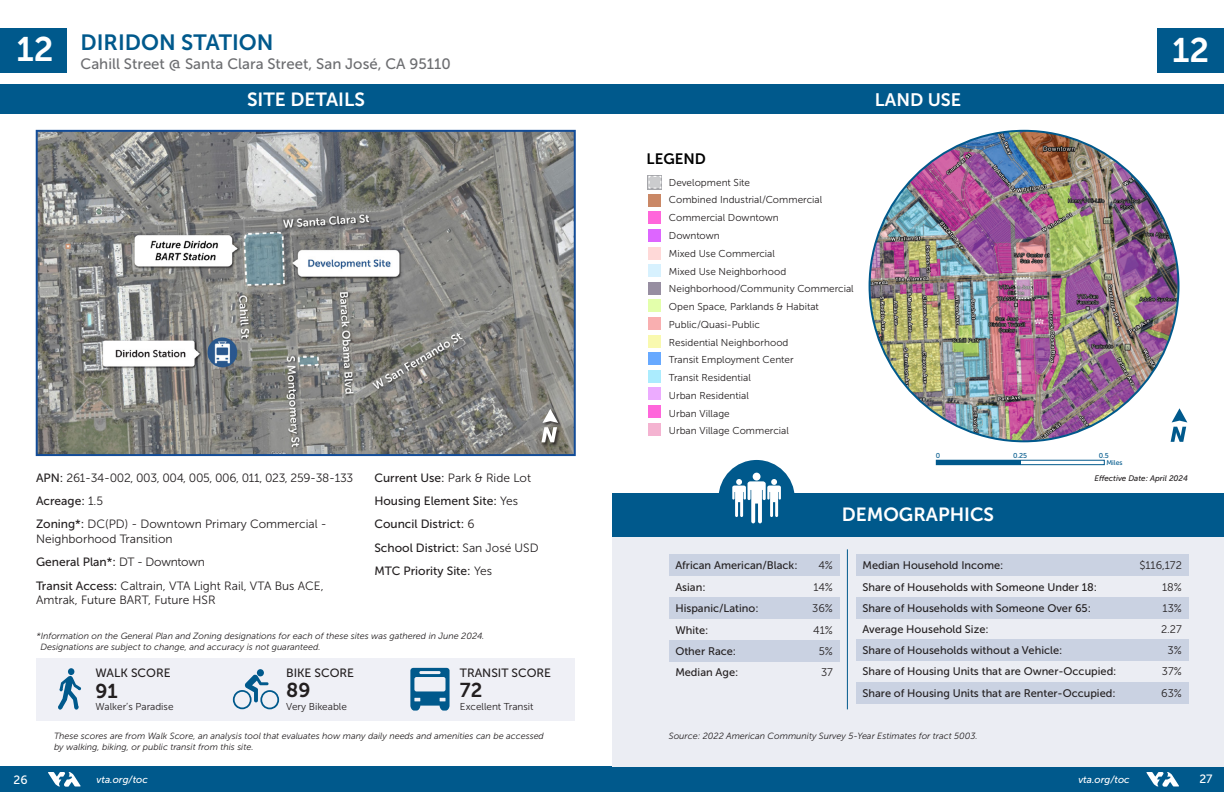
<style>
.page{position:relative;width:1224px;height:792px;background:#fff}
.page>*{position:absolute;margin:0;border:0;box-sizing:border-box;transform-origin:0 0}
.t1{font:34px "Museo Sans 700";color:#fff}
.t2{font:22px "Museo Sans 700";color:#00598c}
.t3{font:20px "Museo Sans 700";color:#231f20}
.t4{font:19px "Museo Sans 700";color:#fff}
.t5{font:18px "Museo Sans 700";color:#fff}
.t6{font:15px "Museo Sans 500";color:#6c6d70}
.t7{font:15px "Museo Sans 700";color:#000}
.t8{font:12px/23.4px "Museo Sans 500";color:#231f20}
.t9{font:12px/14.4px "Museo Sans 300";color:#231f20}
.t10{font:12px "Museo Sans 300";letter-spacing:-.025em;color:#231f20}
.t11{font:12px "Museo Sans 500";color:#fff}
.t12{font:11px "Museo Sans 500";color:#231f20}
.t13{font:11px "Museo Sans 300";color:#231f20}
.t14{font:10px/17.8px "Museo Sans 300";color:#231f20}
.t15{font:italic 10px "Museo Sans 500";color:#fff}
.Footnote{font:italic 9px/10.8px "Museo Sans 300";color:#231f20}
.t16{font:italic 8px "Museo Sans 500";color:#231f20}
.t17{font:7.1px "Museo Sans 500";color:#00598c}
.t18{font:6.9px "Museo Sans 500";color:#00598c}
.s1{font-family:"Museo Sans 500"}
.s2{font-family:"Museo Sans 300"}
</style>
<div class="page">
<div style="left:0;top:767px;width:1224px;height:25px;background:#00598c"></div>
<svg style="left:48px;top:772px;width:33px;height:15px"></svg>
<svg style="left:1146px;top:772px;width:33px;height:15px"></svg>
<img style="left:39px;top:133px;width:534px;height:320px">
<div style="left:36px;top:130px;width:540px;height:326px;border:2px solid #124c98"></div>
<div style="left:0;top:28px;width:67px;height:45px;background:#00598c"></div>
<div style="left:0;top:84px;width:612px;height:30px;background:#00598c"></div>
<div style="left:36px;top:659px;width:540px;height:62px;background:#eff0f6"></div>
<svg style="left:233px;top:669px;width:46px;height:40px"></svg>
<div style="left:68px;top:668px;width:6px;height:7px;background:#00598c;border-radius:50%"></div>
<svg style="left:58px;top:674px;width:23px;height:36px"></svg>
<svg style="left:410px;top:668px;width:40px;height:43px"></svg>
<div style="left:541px;top:409px;width:22px;height:38px;background:#231f20;opacity:.75"></div>
<svg style="left:541px;top:409px;width:17px;height:33px"></svg>
<div style="left:612px;top:498px;width:612px;height:269px;background:#ebedf3"></div>
<div style="left:1157px;top:28px;width:67px;height:45px;background:#00598c"></div>
<svg style="left:1171px;top:408px;width:16px;height:34px"></svg>
<div style="left:612px;top:493px;width:612px;height:43px;background:#00598c"></div>
<div style="left:612px;top:84px;width:612px;height:30px;background:#00598c"></div>
<div style="left:719px;top:460px;width:76px;height:76px;background:#00598c;border-radius:50%"></div>
<div style="left:753px;top:473px;width:8px;height:8px;background:#fff;border-radius:4px"></div>
<svg style="left:732px;top:479px;width:49px;height:44px"></svg>
<div style="left:649px;top:194px;width:12px;height:12px;background:#ca8866"></div>
<div style="left:649px;top:212px;width:12px;height:12px;background:#ff66db"></div>
<div style="left:649px;top:229px;width:12px;height:13px;background:#d6f"></div>
<div style="left:649px;top:247px;width:12px;height:12px;background:#ffd9d8"></div>
<div style="left:649px;top:265px;width:12px;height:12px;background:#d7f1fe"></div>
<div style="left:649px;top:282px;width:12px;height:12px;background:#978ea1"></div>
<div style="left:649px;top:317px;width:12px;height:13px;background:#f9afb0"></div>
<div style="left:649px;top:405px;width:12px;height:13px;background:#ff66db"></div>
<div style="left:649px;top:388px;width:12px;height:12px;background:#ecabff"></div>
<div style="left:649px;top:300px;width:12px;height:12px;background:#e3ffab"></div>
<div style="left:649px;top:370px;width:12px;height:12px;background:#abecfe"></div>
<div style="left:649px;top:353px;width:12px;height:12px;background:#67a9ff"></div>
<div style="left:649px;top:335px;width:12px;height:12px;background:#f9f9af"></div>
<div style="left:649px;top:423px;width:12px;height:12px;background:#f4b3d1"></div>
<img style="left:870px;top:131px;width:308px;height:310px">
<div style="left:856px;top:555px;width:268px;height:21px;background:#cad2e2"></div>
<div style="left:1124px;top:555px;width:64px;height:21px;background:#cad2e2"></div>
<div style="left:856px;top:597px;width:268px;height:21px;background:#cad2e2"></div>
<div style="left:1124px;top:597px;width:64px;height:21px;background:#cad2e2"></div>
<div style="left:856px;top:639px;width:268px;height:22px;background:#cad2e2"></div>
<div style="left:1124px;top:639px;width:64px;height:22px;background:#cad2e2"></div>
<div style="left:856px;top:682px;width:268px;height:21px;background:#cad2e2"></div>
<div style="left:1124px;top:682px;width:64px;height:21px;background:#cad2e2"></div>
<div style="left:669px;top:555px;width:135px;height:21px;background:#cad2e2"></div>
<div style="left:804px;top:555px;width:35px;height:21px;background:#cad2e2"></div>
<div style="left:669px;top:597px;width:135px;height:22px;background:#cad2e2"></div>
<div style="left:804px;top:597px;width:35px;height:22px;background:#cad2e2"></div>
<div style="left:669px;top:640px;width:135px;height:21px;background:#cad2e2"></div>
<div style="left:804px;top:640px;width:35px;height:21px;background:#cad2e2"></div>
<hr style="left:847px;top:549px;width:1px;height:160px;background:#00598c">
<svg style="left:648px;top:175px;width:14px;height:14px"></svg>
<div style="left:649px;top:176px;width:12px;height:12px;background:#cbccce"></div>
<div style="left:936px;top:460px;width:169px;height:5px;border:1px solid #00598c"></div>
<div style="left:936px;top:460px;width:85px;height:5px;background:#00598c"></div>
<h1 class="t1" style="left:16px;top:30px;width:39px">12</h1>
<h2 class="t2" style="left:81px;top:30px;width:195px">DIRIDON STATION</h2>
<h3 class="t6" style="left:81px;top:55px;width:372px">Cahill Street @ Santa Clara Street, San José, CA 95110</h3>
<h3 class="t4" style="left:247px;top:89px;width:119px">SITE DETAILS</h3>
<h2 class="t10" style="left:36px;top:471px;width:319px"><span class="s1">APN:</span> 261-34-002, 003, 004, 005, 006, 011, 023, 259-38-133</h2>
<p class="t8" style="left:36px;top:489px;width:69px">Acreage: <span class="s2">1.5</span></p>
<p class="t9" style="left:36px;top:517px;width:292px"><span class="s1">Zoning*:</span> DC(PD) - Downtown Primary Commercial -<br>Neighborhood Transition</p>
<p class="t8" style="left:36px;top:550px;width:170px">General Plan*: <span class="s2">DT - Downtown</span></p>
<p class="t9" style="left:36px;top:578px;width:289px"><span class="s1">Transit Access:</span> Caltrain, VTA Light Rail, VTA Bus ACE,<br>Amtrak, Future BART, Future HSR</p>
<p class="t8" style="left:374px;top:466px;width:158px">Current Use: <span class="s2">Park &amp; Ride Lot<br></span>Housing Element Site: <span class="s2">Yes</span></p>
<p class="t8" style="left:374px;top:513px;width:102px">Council District: <span class="s2">6</span></p>
<p class="t8" style="left:374px;top:536px;width:166px">School District: <span class="s2">San José USD</span></p>
<p class="t8" style="left:374px;top:559px;width:119px">MTC Priority Site: <span class="s2">Yes</span></p>
<p class="Footnote" style="left:41px;top:631px;width:445px;text-indent:-4px">*Information on the General Plan and Zoning designations for each of these sites was gathered in June 2024.<br>Designations are subject to change, and accuracy is not guaranteed.</p>
<p class="t8" style="left:95px;top:661px;width:77px">WALK SCORE</p>
<p class="t8" style="left:286px;top:661px;width:70px">BIKE SCORE</p>
<p class="t14" style="left:95px;top:698px;width:80px">Walker’s Paradise</p>
<p class="t8" style="left:460px;top:661px;width:93px">TRANSIT SCORE</p>
<p class="t3" style="left:95px;top:680px;width:24px">91</p>
<p class="t3" style="left:460px;top:679px;width:24px">72</p>
<p class="t14" style="left:460px;top:698px;width:75px">Excellent Transit</p>
<p class="t3" style="left:286px;top:679px;width:26px">89</p>
<p class="t14" style="left:286px;top:698px;width:62px">Very Bikeable</p>
<p class="Footnote" style="left:54px;top:731px;width:491px">These scores are from Walk Score, an analysis tool that evaluates how many daily needs and amenities can be accessed by walking, biking, or public transit from this site.</p>
<p class="t7" style="left:647px;top:150px;width:61px">LEGEND</p>
<p class="t14" style="left:669px;top:173px;width:186px">Development Site<br>Combined Industrial/Commercial<br>Commercial Downtown<br>Downtown<br>Mixed Use Commercial<br>Mixed Use Neighborhood<br>Neighborhood/Community Commercial<br>Open Space, Parklands &amp; Habitat<br>Public/Quasi-Public<br>Residential Neighborhood<br>Transit Employment Center<br>Transit Residential<br>Urban Residential<br>Urban Village<br>Urban Village Commercial</p>
<h3 class="t5" style="left:875px;top:89px;width:88px">LAND USE</h3>
<h1 class="t1" style="left:1172px;top:32px;width:39px">12</h1>
<p class="t17" style="left:936px;top:451px;width:6px">0</p>
<p class="t17" style="left:1013px;top:451px;width:16px">0.25</p>
<p class="t17" style="left:1099px;top:451px;width:12px">0.5</p>
<p class="t16" style="left:1095px;top:474px;width:95px">Effective Date: April 2024</p>
<p class="t18" style="left:1106px;top:458px;width:18px">Miles</p>
<p class="t4" style="left:842px;top:504px;width:154px">DEMOGRAPHICS</p>
<p class="t12" style="left:675px;top:560px;width:124px">African American/Black:</p>
<p class="t13" style="left:818px;top:560px;width:16px">4%</p>
<p class="t12" style="left:675px;top:581px;width:32px">Asian:</p>
<p class="t13" style="left:813px;top:581px;width:21px">14%</p>
<p class="t12" style="left:675px;top:602px;width:85px">Hispanic/Latino:</p>
<p class="t13" style="left:812px;top:602px;width:22px">36%</p>
<p class="t12" style="left:675px;top:624px;width:35px">White:</p>
<p class="t13" style="left:813px;top:624px;width:21px">41%</p>
<p class="t12" style="left:675px;top:645px;width:62px">Other Race:</p>
<p class="t13" style="left:819px;top:645px;width:16px">5%</p>
<p class="t12" style="left:675px;top:666px;width:64px">Median Age:</p>
<p class="t13" style="left:821px;top:666px;width:13px">37</p>
<p class="t12" style="left:862px;top:560px;width:142px">Median Household Income:</p>
<p class="t13" style="left:1139px;top:560px;width:44px">$116,172</p>
<p class="t12" style="left:862px;top:581px;width:236px">Share of Households with Someone Under 18:</p>
<p class="t13" style="left:1162px;top:581px;width:21px">18%</p>
<p class="t12" style="left:862px;top:602px;width:230px">Share of Households with Someone Over 65:</p>
<p class="t13" style="left:1163px;top:602px;width:21px">13%</p>
<p class="t12" style="left:862px;top:623px;width:128px">Average Household Size:</p>
<p class="t13" style="left:1161px;top:623px;width:22px">2.27</p>
<p class="t12" style="left:862px;top:644px;width:201px">Share of Households without a Vehicle:</p>
<p class="t13" style="left:1168px;top:644px;width:16px">3%</p>
<p class="t12" style="left:862px;top:666px;width:256px">Share of Housing Units that are Owner-Occupied:</p>
<p class="t13" style="left:1162px;top:666px;width:21px">37%</p>
<p class="t12" style="left:862px;top:687px;width:255px">Share of Housing Units that are Renter-Occupied:</p>
<p class="t13" style="left:1161px;top:687px;width:22px">63%</p>
<p class="Footnote" style="left:669px;top:731px;width:310px">Source: 2022 American Community Survey 5-Year Estimates for tract 5003.</p>
<h3 class="t11" style="left:13px;top:774px;width:16px">26</h3>
<p class="t15" style="left:97px;top:774px;width:53px">vta.org/toc</p>
<p class="t15" style="left:1078px;top:774px;width:53px">vta.org/toc</p>
<h3 class="t11" style="left:1199px;top:773px;width:15px">27</h3>
</div>
